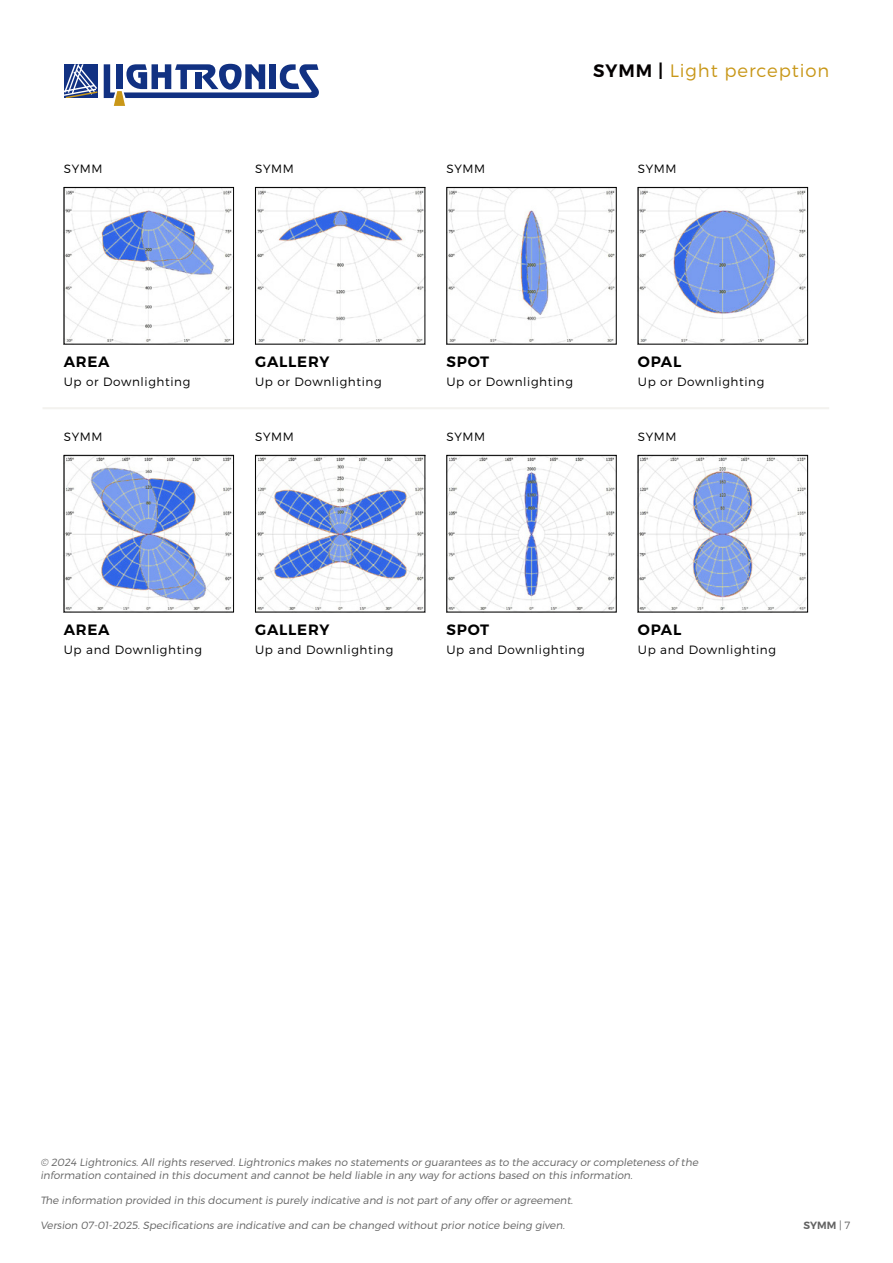
<style>
.page{position:relative;width:893px;height:1263px;background:#fff}
.page>*{position:absolute;margin:0;border:0;box-sizing:border-box;transform-origin:0 0}
.t1{font:18px "Trueno Lt";letter-spacing:.05em;color:#c89718}
.t2{font:15px "Trueno S Bd";letter-spacing:.05em;color:#000}
.t3{font:12px "Trueno Lt";letter-spacing:.05em;color:#000}
.t4{font:10.5px/12.6px "Trueno Lt It";color:#636363}
.t5{font:10.5px "Trueno S Bd";color:#636363}
.s1{font-family:"Trueno S Bd";color:#040000}
.s2{font-family:"Trueno Lt"}
</style>
<div class="page">
<hr style="left:43px;top:407px;width:786px;height:2px;background:#f3f2ef">
<img style="left:66px;top:189px;width:166px;height:153px">
<div style="left:64px;top:187px;width:170px;height:157px;border:1px solid #000"></div>
<img style="left:66px;top:457px;width:166px;height:153px">
<div style="left:64px;top:455px;width:170px;height:157px;border:1px solid #000"></div>
<img style="left:257px;top:189px;width:166px;height:153px">
<div style="left:255px;top:187px;width:170px;height:157px;border:1px solid #000"></div>
<img style="left:257px;top:457px;width:166px;height:153px">
<div style="left:255px;top:455px;width:170px;height:157px;border:1px solid #000"></div>
<img style="left:640px;top:457px;width:166px;height:153px">
<div style="left:638px;top:455px;width:170px;height:157px;border:1px solid #000"></div>
<img style="left:640px;top:189px;width:166px;height:153px">
<div style="left:638px;top:187px;width:170px;height:157px;border:1px solid #000"></div>
<img style="left:448px;top:457px;width:167px;height:153px">
<div style="left:446px;top:455px;width:171px;height:157px;border:1px solid #000"></div>
<img style="left:448px;top:189px;width:167px;height:153px">
<div style="left:446px;top:187px;width:171px;height:157px;border:1px solid #000"></div>
<svg style="left:64px;top:64px;width:33px;height:34px"></svg>
<svg style="left:104px;top:64px;width:215px;height:42px"></svg>
<p class="t3" style="left:64px;top:162px;width:40px">SYMM</p>
<p class="t3" style="left:255px;top:162px;width:40px">SYMM</p>
<p class="t3" style="left:446px;top:162px;width:40px">SYMM</p>
<h1 class="t1" style="left:593px;top:60px;width:238px"><span class="s1">SYMM |</span> Light perception</h1>
<p class="t3" style="left:638px;top:162px;width:40px">SYMM</p>
<h2 class="t2" style="left:64px;top:353px;width:47px">AREA</h2>
<h2 class="t2" style="left:255px;top:353px;width:76px">GALLERY</h2>
<h2 class="t2" style="left:446px;top:353px;width:44px">SPOT</h2>
<h2 class="t2" style="left:638px;top:353px;width:45px">OPAL</h2>
<p class="t3" style="left:64px;top:374px;width:128px">Up or Downlighting</p>
<p class="t3" style="left:255px;top:374px;width:128px">Up or Downlighting</p>
<p class="t3" style="left:446px;top:374px;width:128px">Up or Downlighting</p>
<p class="t3" style="left:638px;top:374px;width:128px">Up or Downlighting</p>
<p class="t3" style="left:64px;top:429px;width:40px">SYMM</p>
<p class="t3" style="left:255px;top:429px;width:40px">SYMM</p>
<p class="t3" style="left:446px;top:429px;width:40px">SYMM</p>
<p class="t3" style="left:638px;top:429px;width:40px">SYMM</p>
<h2 class="t2" style="left:64px;top:621px;width:47px">AREA</h2>
<p class="t3" style="left:64px;top:642px;width:140px">Up and Downlighting</p>
<h2 class="t2" style="left:255px;top:621px;width:76px">GALLERY</h2>
<p class="t3" style="left:255px;top:642px;width:140px">Up and Downlighting</p>
<h2 class="t2" style="left:446px;top:621px;width:44px">SPOT</h2>
<p class="t3" style="left:446px;top:642px;width:140px">Up and Downlighting</p>
<h2 class="t2" style="left:638px;top:621px;width:45px">OPAL</h2>
<p class="t3" style="left:638px;top:642px;width:140px">Up and Downlighting</p>
<p class="t4" style="left:40px;top:1156px;width:659px">© 2024 Lightronics. All rights reserved. Lightronics makes no statements or guarantees as to the accuracy or completeness of the information contained in this document and cannot be held liable in any way for actions based on this information.</p>
<p class="t4" style="left:40px;top:1193px;width:534px">The information provided in this document is purely indicative and is not part of any offer or agreement.</p>
<p class="t4" style="left:40px;top:1219px;width:526px">Version 07-01-2025. Specifications are indicative and can be changed without prior notice being given.</p>
<p class="t5" style="left:803px;top:1219px;width:49px">SYMM <span class="s2">| 7</span></p>
</div>
